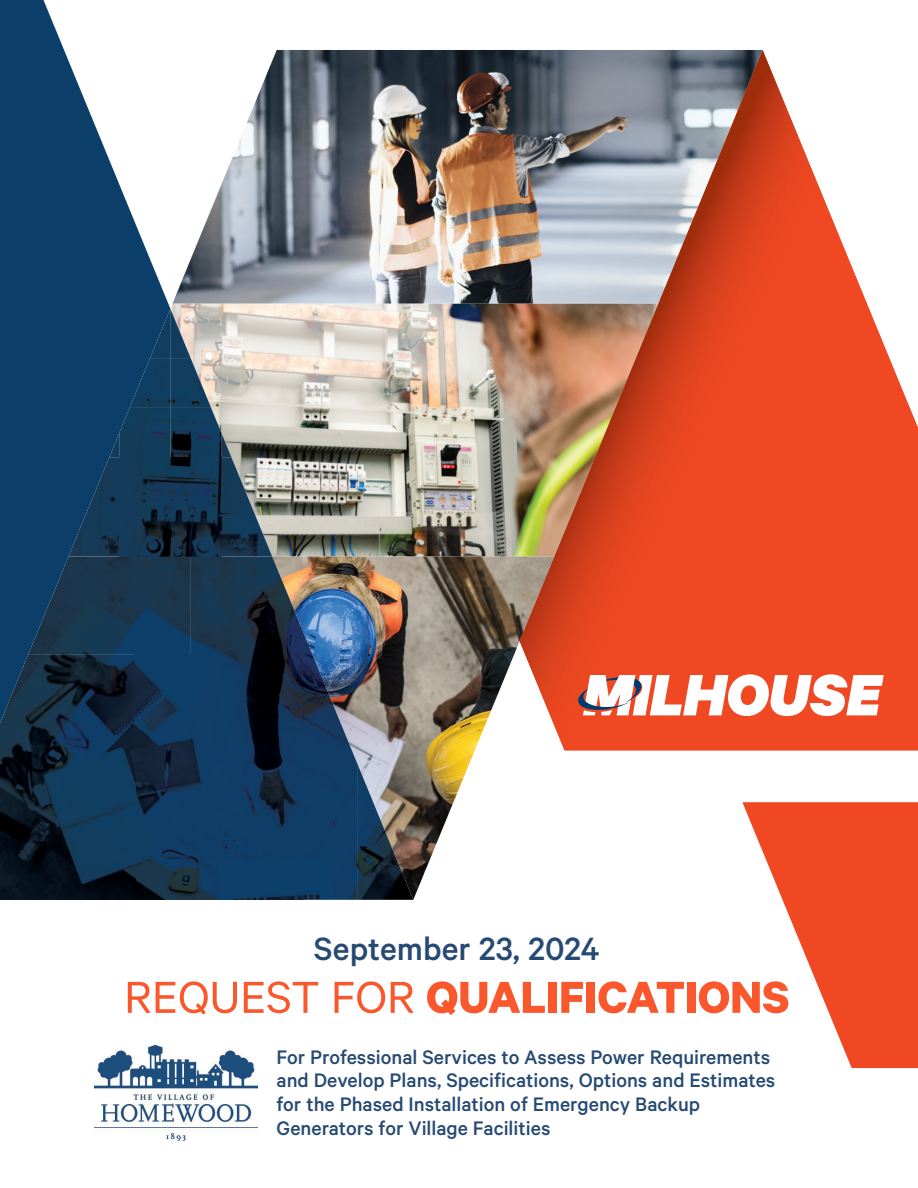
<style>
.page{position:relative;width:918px;height:1188px;background:#fff}
.page>*{position:absolute;margin:0;border:0;box-sizing:border-box;transform-origin:0 0}
.t1{font:700 50.4px "Calibre";color:#fa582c}
.t2{font:500 36.15px "Calibre";color:#264a73}
.t3{font:500 22.05px/23.7px "Calibre";color:#264a73}
.s1{font-weight:400}
</style>
<div class="page">
<img style="left:413px;top:50px;width:107px;height:254px">
<img style="left:413px;top:304px;width:107px;height:253px">
<img style="left:413px;top:557px;width:107px;height:343px">
<img style="left:0;top:0;width:413px;height:764px">
<img style="left:150px;top:309px;width:41px;height:49px">
<img style="left:130px;top:358px;width:81px;height:50px">
<img style="left:109px;top:432px;width:10px;height:25px">
<img style="left:119px;top:408px;width:102px;height:49px">
<img style="left:221px;top:433px;width:11px;height:24px">
<img style="left:89px;top:457px;width:163px;height:50px">
<img style="left:68px;top:507px;width:204px;height:50px">
<img style="left:28px;top:557px;width:163px;height:97px">
<img style="left:191px;top:557px;width:111px;height:343px">
<img style="left:302px;top:628px;width:56px;height:272px">
<img style="left:0;top:654px;width:191px;height:246px">
<img style="left:358px;top:764px;width:55px;height:136px">
<img style="left:520px;top:50px;width:398px;height:700px">
<svg style="left:742px;top:802px;width:176px;height:266px;fill:#f04822"></svg>
<img style="left:94px;top:1046px;width:163px;height:94px">
<svg style="left:578px;top:674px;width:306px;height:42px"></svg>
<p class="t2" style="left:314px;top:927px;width:287px">September 23, 2024</p>
<p class="t1" style="left:124px;top:966px;width:667px"><span class="s1">REQUEST FOR</span> QUALIFICATIONS</p>
<p class="t3" style="left:277px;top:1044px;width:500px">For Professional Services to Assess Power Requirements and Develop Plans, Specifications, Options and Estimates for the Phased Installation of Emergency Backup Generators for Village Facilities</p>
</div>
